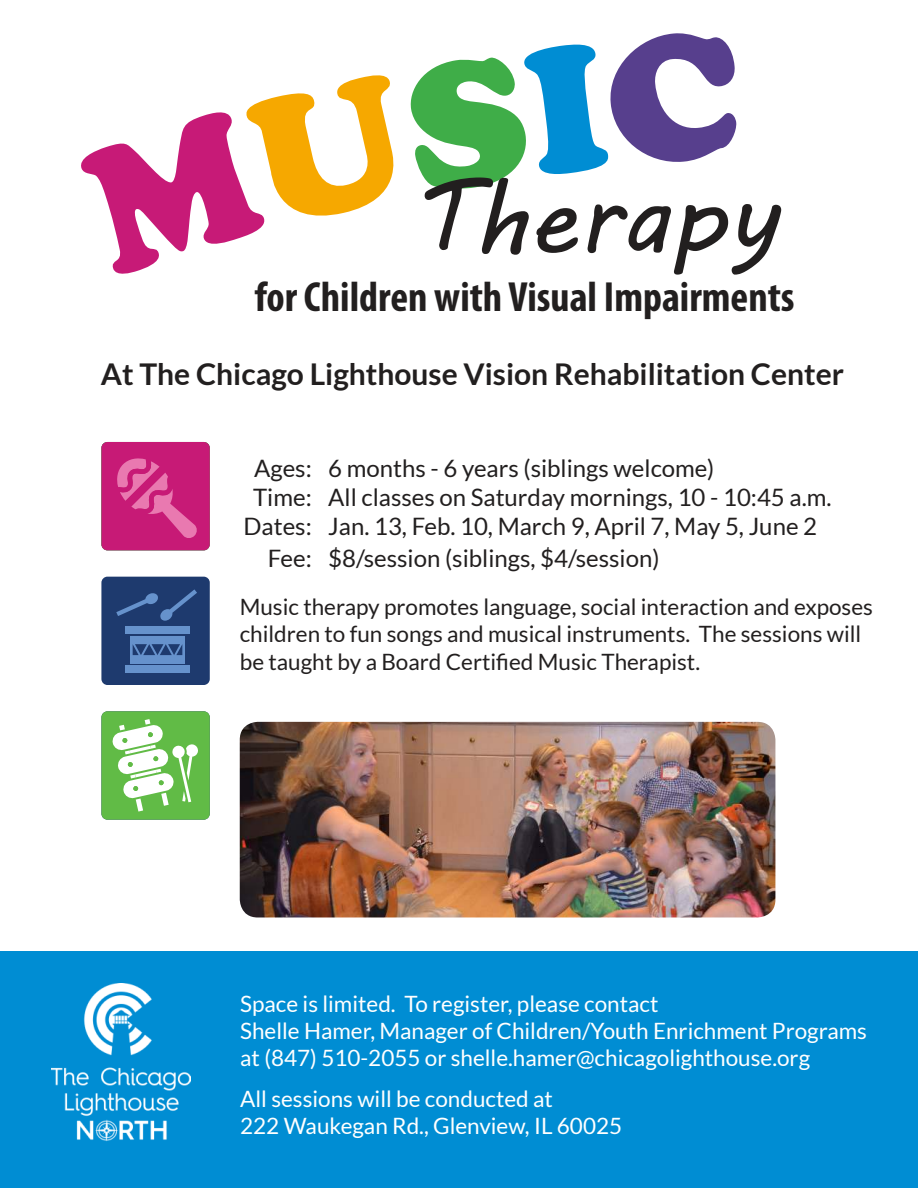
<style>
.page{position:relative;width:918px;height:1188px;background:#fff}
.page>*{position:absolute;margin:0;border:0;box-sizing:border-box;transform-origin:0 0}
.t1{font:100.65px "MV Boli";color:#221f1f}
.t2{font:700 condensed 42.3px "Myriad Pro";color:#221f1f}
.t3{font:700 30px "Lato";color:#221f1f}
.t4{font:24px "Lato";color:#221f1f}
.t5{font:22.5px/27px "Lato";color:#fff}
.t6{font:22.5px/27.9px "Lato";color:#221f1f}
</style>
<div class="page">
<div style="left:0;top:952px;width:918px;height:236px;background:#008dd3"></div>
<img style="left:240px;top:722px;width:535px;height:195px">
<div style="left:101px;top:711px;width:109px;height:109px;background:#61bb46;border-radius:6px"></div>
<svg style="left:112px;top:719px;width:86px;height:93px"></svg>
<div style="left:101px;top:442px;width:109px;height:108px;background:#c71a76;border-radius:6px"></div>
<svg style="left:117px;top:458px;width:80px;height:80px"></svg>
<div style="left:101px;top:577px;width:109px;height:108px;background:#1e3a6e;border-radius:6px"></div>
<svg style="left:116px;top:589px;width:81px;height:32px"></svg>
<div style="left:125px;top:627px;width:65px;height:7px;background:#6692cc"></div>
<div style="left:125px;top:665px;width:65px;height:8px;background:#6692cc"></div>
<div style="left:130px;top:636px;width:54px;height:27px;background:#6692cc"></div>
<svg style="left:133px;top:644px;width:49px;height:11px"></svg>
<img style="left:51px;top:983px;width:139px;height:158px">
<h1 class="t1" style="left:408px;top:178px;width:372px">Therapy</h1>
<h2 class="t2" style="left:255px;top:282px;width:541px">for Children with Visual Impairments</h2>
<h3 class="t3" style="left:101px;top:363px;width:745px">At The Chicago Lighthouse Vision Rehabilitation Center</h3>
<p class="t4" style="left:254px;top:458px;width:462px">Ages: 6 months - 6 years (siblings welcome)</p>
<p class="t4" style="left:253px;top:487px;width:580px">Time: All classes on Saturday mornings, 10 - 10:45 a.m.</p>
<p class="t4" style="left:244px;top:515px;width:575px">Dates: Jan. 13, Feb. 10, March 9, April 7, May 5, June 2</p>
<p class="t4" style="left:268px;top:548px;width:393px">Fee: $8/session (siblings, $4/session)</p>
<p class="t6" style="left:240px;top:594px;width:635px">Music therapy promotes language, social interaction and exposes children to fun songs and musical instruments. The sessions will be taught by a Board Certified Music Therapist.</p>
<p class="t5" style="left:240px;top:992px;width:628px">Space is limited. To register, please contact<br>Shelle Hamer, Manager of Children/Youth Enrichment Programs at (847) 510-2055 or shelle.hamer@chicagolighthouse.org</p>
<p class="t5" style="left:240px;top:1086px;width:383px">All sessions will be conducted at<br>222 Waukegan Rd., Glenview, IL 60025</p>
</div>
